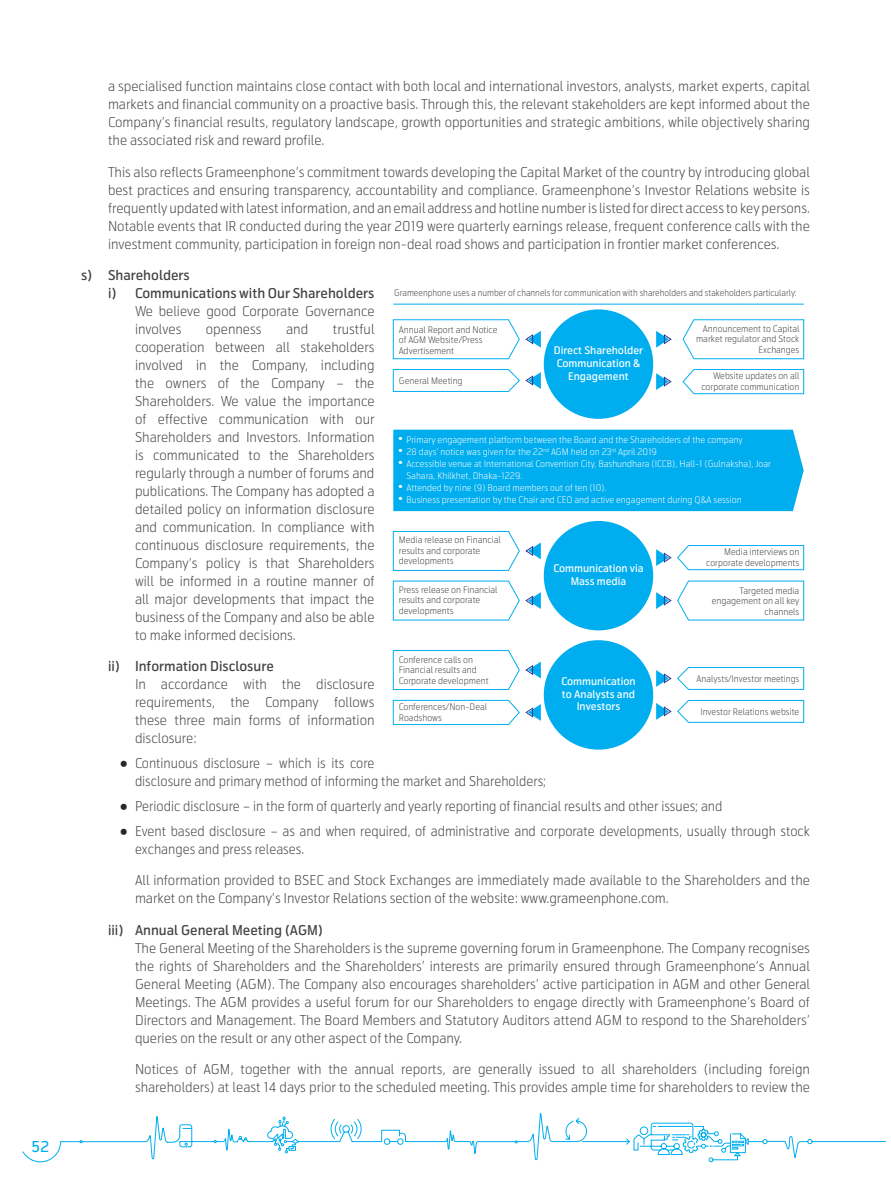
<style>
.page{position:relative;width:891px;height:1188px;background:#fff}
.page>*{position:absolute;margin:0;border:0;box-sizing:border-box;transform-origin:0 0}
.t1{font:15px "Telenor";color:#00aeef}
.t2{font:300 13.5px/18px "Telenor";color:#414042;text-align:justify}
.t3{font:500 13.5px/18px "Telenor";color:#414042}
.t4{font:500 10.5px/12.6px "Telenor";color:#fff;text-align:center}
.t5{font:300 9px/10.5px "Telenor";color:#414042}
.t6{font:300 9px/12px "Telenor";color:#fff}
.t7{font:300 9px "Telenor";color:#414042;scale:.95 1}
.s1{font-weight:400;font-size:22.5px;color:#292829}
</style>
<div class="page">
<svg style="left:393px;top:319px;width:127px;height:40px"></svg>
<svg style="left:393px;top:369px;width:127px;height:23px"></svg>
<div style="left:393px;top:430px;width:411px;height:81px;background:#00aeef"></div>
<svg style="left:682px;top:319px;width:122px;height:40px"></svg>
<svg style="left:682px;top:369px;width:122px;height:25px"></svg>
<div style="left:544px;top:309px;width:109px;height:110px;background:#00aeef;border-radius:50%"></div>
<svg style="left:526px;top:331px;width:15px;height:17px"></svg>
<svg style="left:526px;top:372px;width:15px;height:17px"></svg>
<svg style="left:656px;top:373px;width:15px;height:17px"></svg>
<svg style="left:656px;top:331px;width:15px;height:17px"></svg>
<svg style="left:393px;top:531px;width:127px;height:40px"></svg>
<div style="left:544px;top:521px;width:109px;height:109px;background:#00aeef;border-radius:50%"></div>
<svg style="left:526px;top:543px;width:15px;height:16px"></svg>
<svg style="left:656px;top:592px;width:15px;height:17px"></svg>
<svg style="left:393px;top:580px;width:127px;height:41px"></svg>
<svg style="left:677px;top:580px;width:127px;height:41px"></svg>
<svg style="left:526px;top:592px;width:15px;height:17px"></svg>
<svg style="left:677px;top:545px;width:127px;height:25px"></svg>
<svg style="left:656px;top:549px;width:15px;height:17px"></svg>
<div style="left:544px;top:640px;width:109px;height:110px;background:#00aeef;border-radius:50%"></div>
<svg style="left:677px;top:700px;width:127px;height:23px"></svg>
<svg style="left:656px;top:703px;width:15px;height:17px"></svg>
<svg style="left:677px;top:667px;width:127px;height:23px"></svg>
<svg style="left:656px;top:670px;width:15px;height:17px"></svg>
<svg style="left:393px;top:650px;width:127px;height:40px"></svg>
<svg style="left:526px;top:662px;width:15px;height:16px"></svg>
<svg style="left:393px;top:700px;width:127px;height:25px"></svg>
<svg style="left:526px;top:704px;width:15px;height:17px"></svg>
<hr style="left:393px;top:304px;width:411px;height:1px;background:#00aeef">
<svg style="left:22px;top:1113px;width:864px;height:50px"></svg>
<p class="t1" style="left:32px;top:1137px;width:19px">52</p>
<p class="t2" style="left:108px;top:77px;width:704px">a specialised function maintains close contact with both local and international investors, analysts, market experts, capital markets and financial community on a proactive basis. Through this, the relevant stakeholders are kept informed about the Company’s financial results, regulatory landscape, growth opportunities and strategic ambitions, while objectively sharing the associated risk and reward profile.</p>
<p class="t2" style="left:108px;top:163px;width:704px">This also reflects Grameenphone’s commitment towards developing the Capital Market of the country by introducing global best practices and ensuring transparency, accountability and compliance. Grameenphone’s Investor Relations website is frequently updated with latest information, and an email address and hotline number is listed for direct access to key persons.<br>Notable events that IR conducted during the year 2019 were quarterly earnings release, frequent conference calls with the investment community, participation in foreign non-deal road shows and participation in frontier market conferences.</p>
<p class="t3" style="left:108px;top:267px;width:268px;text-indent:-27px">s) Shareholders<br>i) Communications with Our Shareholders</p>
<p class="t2" style="left:135px;top:302px;width:241px">We believe good Corporate Governance involves</p>
<p class="t7" style="left:394px;top:287px;width:425px">Grameenphone uses a number of channels for communication with shareholders and stakeholders particularly:</p>
<p class="t2" style="left:135px;top:320px;width:241px;text-indent:198px">trustful cooperation between all stakeholders involved in the Company, including the owners of the Company – the Shareholders. We value the importance of effective communication with our Shareholders and Investors. Information is communicated to the Shareholders regularly through a number of forums and publications. The Company has adopted a detailed policy on information disclosure and communication. In compliance with continuous disclosure requirements, the Company’s policy is that Shareholders will be informed in a routine manner of all major developments that impact the business of the Company and also be able to make informed decisions.</p>
<p class="t3" style="left:108px;top:658px;width:167px">ii) Information Disclosure</p>
<p class="t2" style="left:135px;top:676px;width:241px">In accordance with the disclosure requirements, the Company follows these three main forms of information disclosure:</p>
<p class="t2" style="left:135px;top:755px;width:413px;text-indent:-16px"><span class="s1">•</span> Continuous disclosure – which is its core<br>disclosure and primary method of informing the market and Shareholders;</p>
<p class="t2" style="left:119px;top:797px;width:605px"><span class="s1">•</span> Periodic disclosure – in the form of quarterly and yearly reporting of financial results and other issues; and</p>
<p class="t2" style="left:135px;top:822px;width:676px;text-indent:-16px"><span class="s1">•</span> Event based disclosure – as and when required, of administrative and corporate developments, usually through stock exchanges and press releases.</p>
<p class="t2" style="left:135px;top:872px;width:677px">All information provided to BSEC and Stock Exchanges are immediately made available to the Shareholders and the market on the Company’s Investor Relations section of the website: www.grameenphone.com.</p>
<p class="t3" style="left:108px;top:921px;width:216px">iii) Annual General Meeting (AGM)</p>
<p class="t2" style="left:135px;top:939px;width:677px">The General Meeting of the Shareholders is the supreme governing forum in Grameenphone. The Company recognises the rights of Shareholders and the Shareholders’ interests are primarily ensured through Grameenphone’s Annual General Meeting (AGM). The Company also encourages shareholders’ active participation in AGM and other General Meetings. The AGM provides a useful forum for our Shareholders to engage directly with Grameenphone’s Board of Directors and Management. The Board Members and Statutory Auditors attend AGM to respond to the Shareholders’ queries on the result or any other aspect of the Company.</p>
<p class="t2" style="left:135px;top:1061px;width:677px">Notices of AGM, together with the annual reports, are generally issued to all shareholders (including foreign shareholders) at least 14 days prior to the scheduled meeting. This provides ample time for shareholders to review the</p>
<p class="t2" style="left:206px;top:320px;width:57px">openness</p>
<p class="t2" style="left:286px;top:320px;width:24px">and</p>
<p class="t5" style="left:696px;top:323px;width:105px;text-align:right">Announcement to Capital market regulator and Stock<br>Exchanges</p>
<p class="t5" style="left:399px;top:324px;width:100px">Annual Report and Notice of AGM Website/Press<br>Advertisement</p>
<p class="t4" style="left:554px;top:345px;width:91px">Direct Shareholder<br>Communication &amp;<br>Engagement</p>
<p class="t5" style="left:701px;top:371px;width:99px;text-align:right">Website updates on all corporate communication</p>
<p class="t5" style="left:399px;top:375px;width:65px">General Meeting</p>
<p class="t6" style="left:399px;top:434px;width:345px">● Primary engagement platform between the Board and the Shareholders of the company</p>
<p class="t6" style="left:399px;top:446px;width:260px">● 28 days’ notice was given for the 22<sup>nd</sup> AGM held on 23<sup>rd</sup> April 2019</p>
<p class="t6" style="left:406px;top:458px;width:366px;text-indent:-8px">● Accessible venue at International Convention City, Bashundhara (ICCB), Hall-1 (Gulnaksha), Joar<br>Sahara, Khilkhet, Dhaka-1229.</p>
<p class="t6" style="left:399px;top:482px;width:209px">● Attended by nine (9) Board members out of ten (10).</p>
<p class="t6" style="left:399px;top:494px;width:344px">● Business presentation by the Chair and CEO and active engagement during Q&amp;A session</p>
<p class="t5" style="left:399px;top:535px;width:104px">Media release on Financial results and corporate developments</p>
<p class="t5" style="left:706px;top:547px;width:95px;text-align:right">Media interviews on corporate developments</p>
<p class="t4" style="left:553px;top:563px;width:92px">Communication via<br>Mass media</p>
<p class="t5" style="left:399px;top:585px;width:100px">Press release on Financial results and corporate developments</p>
<p class="t5" style="left:712px;top:585px;width:89px;text-align:right">Targeted media engagement on all key channels</p>
<p class="t5" style="left:399px;top:654px;width:91px">Conference calls on<br>Financial results and<br>Corporate development</p>
<p class="t5" style="left:697px;top:673px;width:104px">Analysts/Investor meetings</p>
<p class="t4" style="left:561px;top:676px;width:76px">Communication to Analysts and<br>Investors</p>
<p class="t5" style="left:399px;top:702px;width:90px">Conferences/Non-Deal<br>Roadshows</p>
<p class="t5" style="left:700px;top:707px;width:101px">Investor Relations website</p>
</div>
